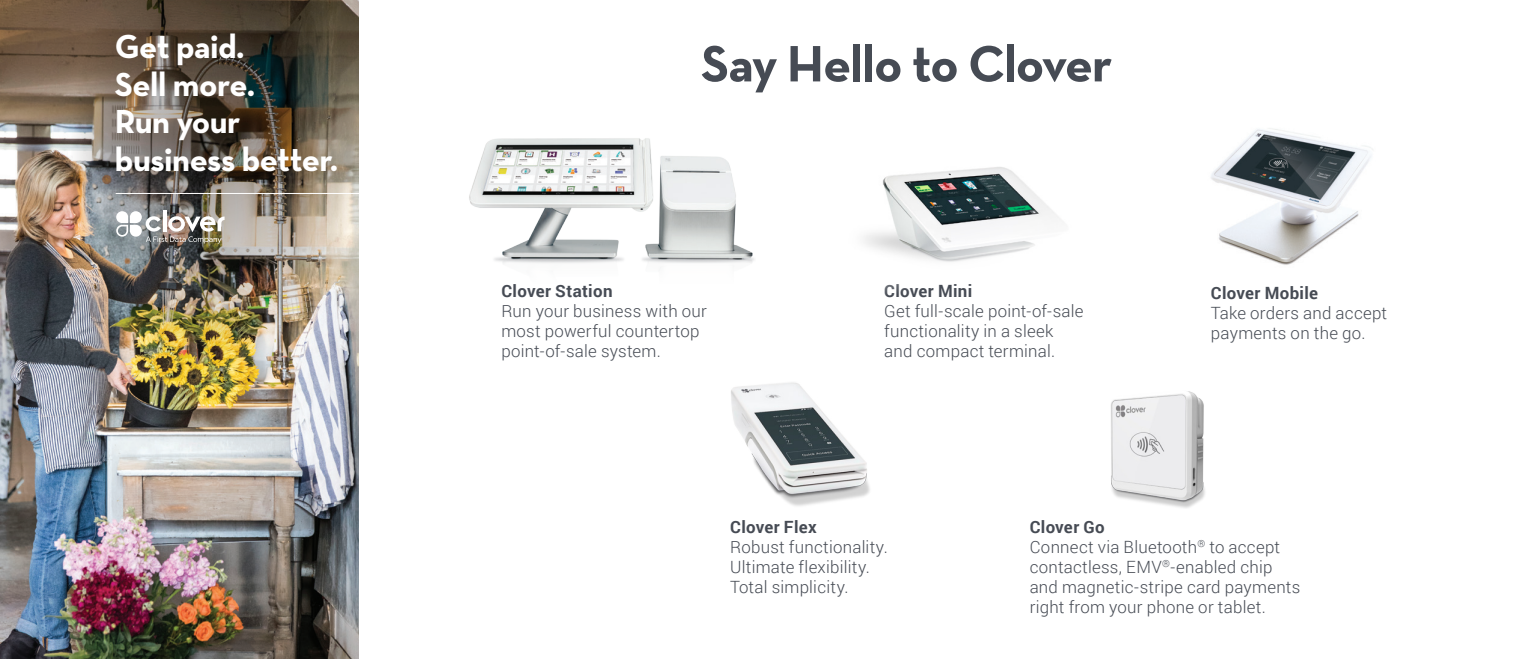
<style>
.page{position:relative;width:1530px;height:659px;background:#fff}
.page>*{position:absolute;margin:0;border:0;box-sizing:border-box;transform-origin:0 0}
.headers{font:700 52px "Neutra Text";letter-spacing:-.02em;color:#464b54}
.t1{font:700 34px/37.5px "Neutra Text";letter-spacing:-.015em;color:#fff}
.Clover_device_descri{font:300 17px/20px "Roboto";letter-spacing:.015em;color:#464b54}
.Clover_device_names{font:700 17px "Roboto";letter-spacing:.02em;color:#464b54}
</style>
<div class="page">
<img style="left:0;top:0;width:358px;height:659px">
<img style="left:469px;top:138px;width:285px;height:126px">
<img style="left:1211px;top:128px;width:162px;height:137px">
<img style="left:731px;top:382px;width:139px;height:124px">
<img style="left:864px;top:167px;width:197px;height:95px">
<img style="left:71px;top:0;width:287px;height:370px">
<hr style="left:116px;top:193px;width:254px;height:1px;background:#fff">
<hr style="left:163px;top:210px;width:3px;height:21px;background:#fff">
<img style="left:116px;top:211px;width:109px;height:32px">
<img style="left:1111px;top:391px;width:94px;height:117px">
<p class="t1" style="left:115px;top:27px;width:225px">Get paid.<br>Sell more.<br>Run your business better.</p>
<p class="headers" style="left:701px;top:31px;width:413px">Say Hello to Clover</p>
<p class="Clover_device_names" style="left:501px;top:279px;width:113px">Clover Station</p>
<p class="Clover_device_descri" style="left:501px;top:300px;width:207px">Run your business with our most powerful countertop point-of-sale system.</p>
<p class="Clover_device_names" style="left:884px;top:279px;width:90px">Clover Mini</p>
<p class="Clover_device_descri" style="left:884px;top:300px;width:201px">Get full-scale point-of-sale functionality in a sleek and compact terminal.</p>
<p class="Clover_device_names" style="left:1211px;top:281px;width:109px">Clover Mobile</p>
<p class="Clover_device_descri" style="left:1211px;top:303px;width:178px">Take orders and accept payments on the go.</p>
<p class="Clover_device_names" style="left:730px;top:515px;width:88px">Clover Flex</p>
<p class="Clover_device_descri" style="left:730px;top:536px;width:159px">Robust functionality.</p>
<p class="Clover_device_descri" style="left:730px;top:556px;width:141px">Ultimate flexibility.</p>
<p class="Clover_device_descri" style="left:730px;top:576px;width:120px">Total simplicity.</p>
<p class="Clover_device_names" style="left:1030px;top:515px;width:76px">Clover Go</p>
<p class="Clover_device_descri" style="left:1030px;top:536px;width:272px">Connect via Bluetooth<sup>®</sup> to accept contactless, EMV<sup>®</sup>-enabled chip and magnetic-stripe card payments right from your phone or tablet.</p>
</div>
